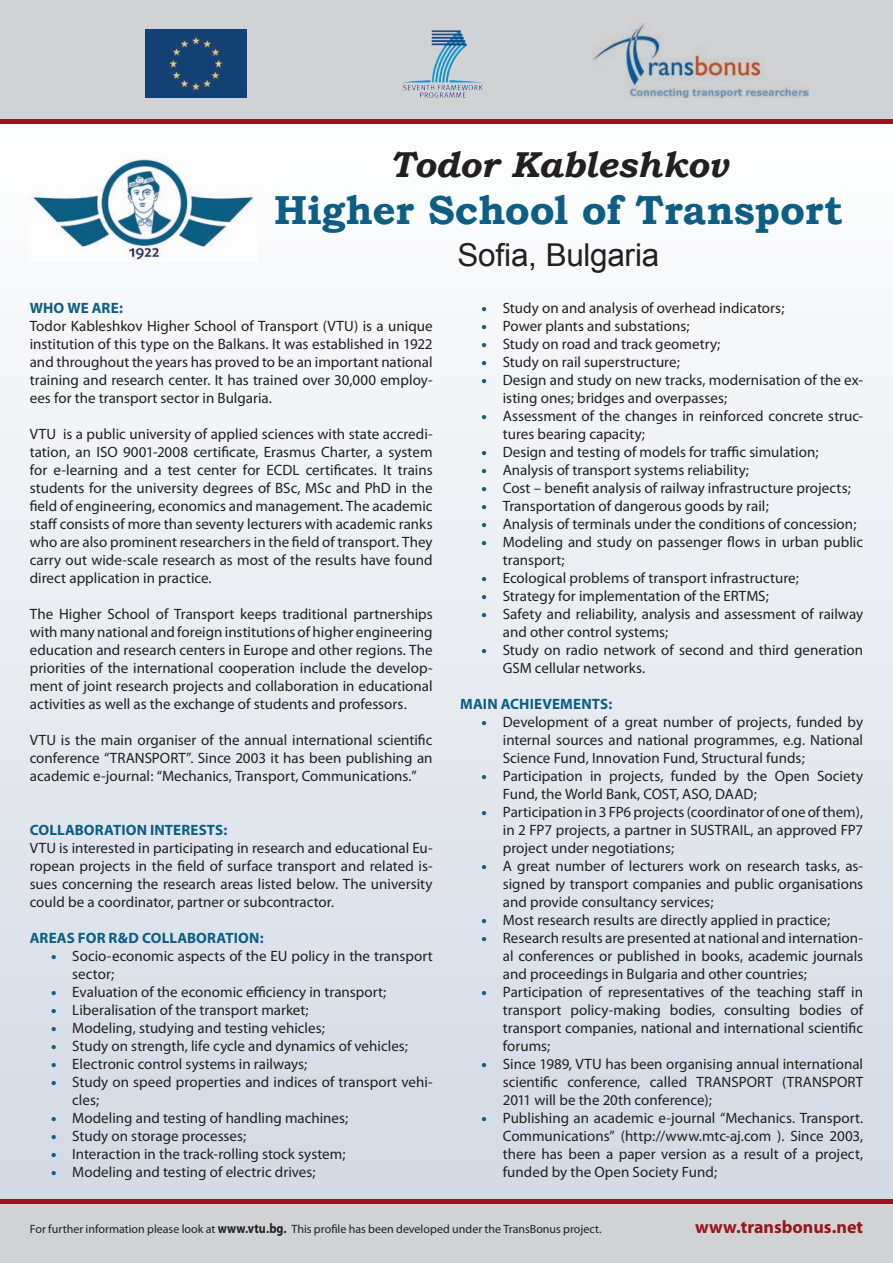
<style>
.page{position:relative;width:893px;height:1263px;background:#fff}
.page>*{position:absolute;margin:0;border:0;box-sizing:border-box;transform-origin:0 0}
.t1{font:700 40.5px "Bookman Old Style";letter-spacing:-.005em;color:#0c5e84}
.t2{font:italic 700 36px "Bookman Old Style";letter-spacing:-.01em;color:#231f20}
.t3{font:31.5px "Arial";letter-spacing:-.01em;color:#231f20}
.t4{font:700 18px "Myriad Pro";color:#961619}
.t5{font:15px/18px "Myriad Pro";color:#231f20;text-align:justify}
.t6{font:700 15px "Myriad Pro";letter-spacing:.01em;color:#0c5e84}
.t7{font:12px "Myriad Pro";color:#231f20}
.s1{font-weight:900;color:#0c5e84}
.s2{font-weight:700;font-size:13.8px}
.s3{font-weight:700}
</style>
<div class="page">
<div style="left:0;top:118px;width:893px;height:1085px;background:linear-gradient(to bottom,#fefefe,#d3dae4)"></div>
<div style="left:0;top:0;width:893px;height:119px;background:#d1d2d4"></div>
<div style="left:0;top:1203px;width:893px;height:60px;background:#d1d2d4"></div>
<hr style="left:0;top:119px;width:893px;height:4px;background:#961619">
<hr style="left:0;top:1199px;width:893px;height:4px;background:#961619">
<img style="left:30px;top:154px;width:227px;height:108px">
<img style="left:592px;top:23px;width:216px;height:75px">
<img style="left:401px;top:30px;width:82px;height:68px">
<img style="left:146px;top:30px;width:100px;height:68px">
<h2 class="t2" style="left:389px;top:138px;width:339px">Todor Kableshkov</h2>
<h1 class="t1" style="left:274px;top:181px;width:570px">Higher School of Transport</h1>
<h3 class="t3" style="left:457px;top:237px;width:203px">Sofia, Bulgaria</h3>
<p class="t5" style="left:482px;top:299px;width:304px"><span class="s1">•</span> Study on and analysis of overhead indicators;</p>
<p class="t5" style="left:482px;top:317px;width:209px"><span class="s1">•</span> Power plants and substations;</p>
<p class="t5" style="left:482px;top:335px;width:240px"><span class="s1">•</span> Study on road and track geometry;</p>
<p class="t5" style="left:482px;top:353px;width:200px"><span class="s1">•</span> Study on rail superstructure;</p>
<p class="t5" style="left:503px;top:371px;width:362px;text-indent:-21px"><span class="s1">•</span> Design and study on new tracks, modernisation of the ex&shy;isting ones; bridges and overpasses;</p>
<p class="t5" style="left:503px;top:407px;width:362px;text-indent:-21px"><span class="s1">•</span> Assessment of the changes in reinforced concrete struc&shy;tures bearing capacity;</p>
<p class="t5" style="left:482px;top:443px;width:339px"><span class="s1">•</span> Design and testing of models for traffic simulation;</p>
<p class="t5" style="left:482px;top:461px;width:269px"><span class="s1">•</span> Analysis of transport systems reliability;</p>
<p class="t5" style="left:482px;top:479px;width:371px"><span class="s1">•</span> Cost – benefit analysis of railway infrastructure projects;</p>
<p class="t5" style="left:482px;top:497px;width:289px"><span class="s1">•</span> Transportation of dangerous goods by rail;</p>
<p class="t5" style="left:482px;top:515px;width:376px"><span class="s1">•</span> Analysis of terminals under the conditions of concession;</p>
<p class="t5" style="left:503px;top:533px;width:362px;text-indent:-21px"><span class="s1">•</span> Modeling and study on passenger flows in urban public transport;</p>
<p class="t5" style="left:482px;top:569px;width:319px"><span class="s1">•</span> Ecological problems of transport infrastructure;</p>
<p class="t5" style="left:482px;top:587px;width:289px"><span class="s1">•</span> Strategy for implementation of the ERTMS;</p>
<p class="t5" style="left:503px;top:605px;width:362px;text-indent:-21px"><span class="s1">•</span> Safety and reliability, analysis and assessment of railway and other control systems;</p>
<p class="t5" style="left:503px;top:641px;width:362px;text-indent:-21px"><span class="s1">•</span> Study on radio network of second and third generation<br>GSM cellular networks.</p>
<p class="t6" style="left:460px;top:696px;width:154px">MAIN ACHIEVEMENTS:</p>
<p class="t5" style="left:503px;top:713px;width:362px;text-indent:-21px"><span class="s1">•</span> Development of a great number of projects, funded by internal sources and national programmes, e.g. National Science Fund, Innovation Fund, Structural funds;</p>
<p class="t5" style="left:503px;top:767px;width:362px;text-indent:-21px"><span class="s1">•</span> Participation in projects, funded by the Open Society<br>Fund, the World Bank, COST, ASO, DAAD;</p>
<p class="t5" style="left:503px;top:803px;width:362px;text-indent:-21px"><span class="s1">•</span> Participation in 3 FP6 projects (coordinator of one of them), in 2 FP7 projects, a partner in SUSTRAIL, an approved FP7 project under negotiations;</p>
<p class="t5" style="left:503px;top:857px;width:362px;text-indent:-21px"><span class="s1">•</span> A great number of lecturers work on research tasks, as&shy;signed by transport companies and public organisations and provide consultancy services;</p>
<p class="t5" style="left:482px;top:911px;width:350px"><span class="s1">•</span> Most research results are directly applied in practice;</p>
<p class="t5" style="left:503px;top:929px;width:362px;text-indent:-21px"><span class="s1">•</span> Research results are presented at national and internation&shy;al conferences or published in books, academic journals and proceedings in Bulgaria and other countries;</p>
<p class="t5" style="left:503px;top:983px;width:362px;text-indent:-21px"><span class="s1">•</span> Participation of representatives of the teaching staff in transport policy-making bodies, consulting bodies of transport companies, national and international scientific forums;</p>
<p class="t5" style="left:503px;top:1055px;width:362px;text-indent:-21px"><span class="s1">•</span> Since 1989, VTU has been organising annual international scientific conference, called TRANSPORT (TRANSPORT 2011 will be the 20th conference);</p>
<p class="t5" style="left:503px;top:1109px;width:362px;text-indent:-21px"><span class="s1">•</span> Publishing an academic e-journal “Mechanics. Transport.<br>Communications” (http://www.mtc-aj.com ). Since 2003, there has been a paper version as a result of a project, funded by the Open Society Fund;</p>
<p class="t6" style="left:30px;top:300px;width:95px">WHO WE ARE:</p>
<p class="t5" style="left:30px;top:317px;width:404px">Todor Kableshkov Higher School of Transport (VTU) is a unique institution of this type on the Balkans. It was established in 1922 and throughout the years has proved to be an important national training and research center. It has trained over 30,000 employ&shy;ees for the transport sector in Bulgaria.</p>
<p class="t5" style="left:30px;top:425px;width:404px">VTU is a public university of applied sciences with state accredi&shy;tation, an ISO 9001-2008 certificate, Erasmus Charter, a system for е-learning and a test center for ECDL certificates. It trains students for the university degrees of BSc, MSc and PhD in the field of engineering, economics and management. The academic staff consists of more than seventy lecturers with academic ranks who are also prominent researchers in the field of transport. They carry out wide-scale research as most of the results have found direct application in practice.</p>
<p class="t5" style="left:30px;top:605px;width:404px">The Higher School of Transport keeps traditional partnerships with many national and foreign institutions of higher engineering education and research centers in Europe and other regions. The priorities of the international cooperation include the develop&shy;ment of joint research projects and collaboration in educational activities as well as the exchange of students and professors.</p>
<p class="t5" style="left:30px;top:731px;width:404px">VTU is the main organiser of the annual international scientific conference “TRANSPORT”. Since 2003 it has been publishing an academic e-journal: “Mechanics, Transport, Communications.”</p>
<p class="t6" style="left:30px;top:822px;width:199px">COLLABORATION INTERESTS:</p>
<p class="t5" style="left:30px;top:839px;width:404px">VTU is interested in participating in research and educational Eu&shy;ropean projects in the field of surface transport and related is&shy;sues concerning the research areas listed below. The university could be a coordinator, partner or subcontractor.</p>
<p class="t6" style="left:30px;top:930px;width:236px">AREAS FOR R&amp;D COLLABORATION:</p>
<p class="t5" style="left:72px;top:947px;width:362px;text-indent:-21px"><span class="s1">•</span> Socio-economic aspects of the EU policy in the transport sector;</p>
<p class="t5" style="left:51px;top:983px;width:337px"><span class="s1">•</span> Evaluation of the economic efficiency in transport;</p>
<p class="t5" style="left:51px;top:1001px;width:259px"><span class="s1">•</span> Liberalisation of the transport market;</p>
<p class="t5" style="left:51px;top:1019px;width:275px"><span class="s1">•</span> Modeling, studying and testing vehicles;</p>
<p class="t5" style="left:51px;top:1037px;width:358px"><span class="s1">•</span> Study on strength, life cycle and dynamics of vehicles;</p>
<p class="t5" style="left:51px;top:1055px;width:258px"><span class="s1">•</span> Electronic control systems in railways;</p>
<p class="t5" style="left:72px;top:1073px;width:362px;text-indent:-21px"><span class="s1">•</span> Study on speed properties and indices of transport vehi&shy;cles;</p>
<p class="t5" style="left:51px;top:1109px;width:299px"><span class="s1">•</span> Modeling and testing of handling machines;</p>
<p class="t5" style="left:51px;top:1127px;width:197px"><span class="s1">•</span> Study on storage processes;</p>
<p class="t5" style="left:51px;top:1145px;width:296px"><span class="s1">•</span> Interaction in the track-rolling stock system;</p>
<p class="t5" style="left:51px;top:1163px;width:266px"><span class="s1">•</span> Modeling and testing of electric drives;</p>
<p class="t7" style="left:30px;top:1222px;width:573px">For further information please look at <span class="s2">www</span><span class="s3">.</span><span class="s2">vtu</span><span class="s3">.</span><span class="s2">bg</span><span class="s3">.</span> This profile has been developed under the TransBonus project.</p>
<p class="t4" style="left:695px;top:1217px;width:170px">www.transbonus.net</p>
</div>
